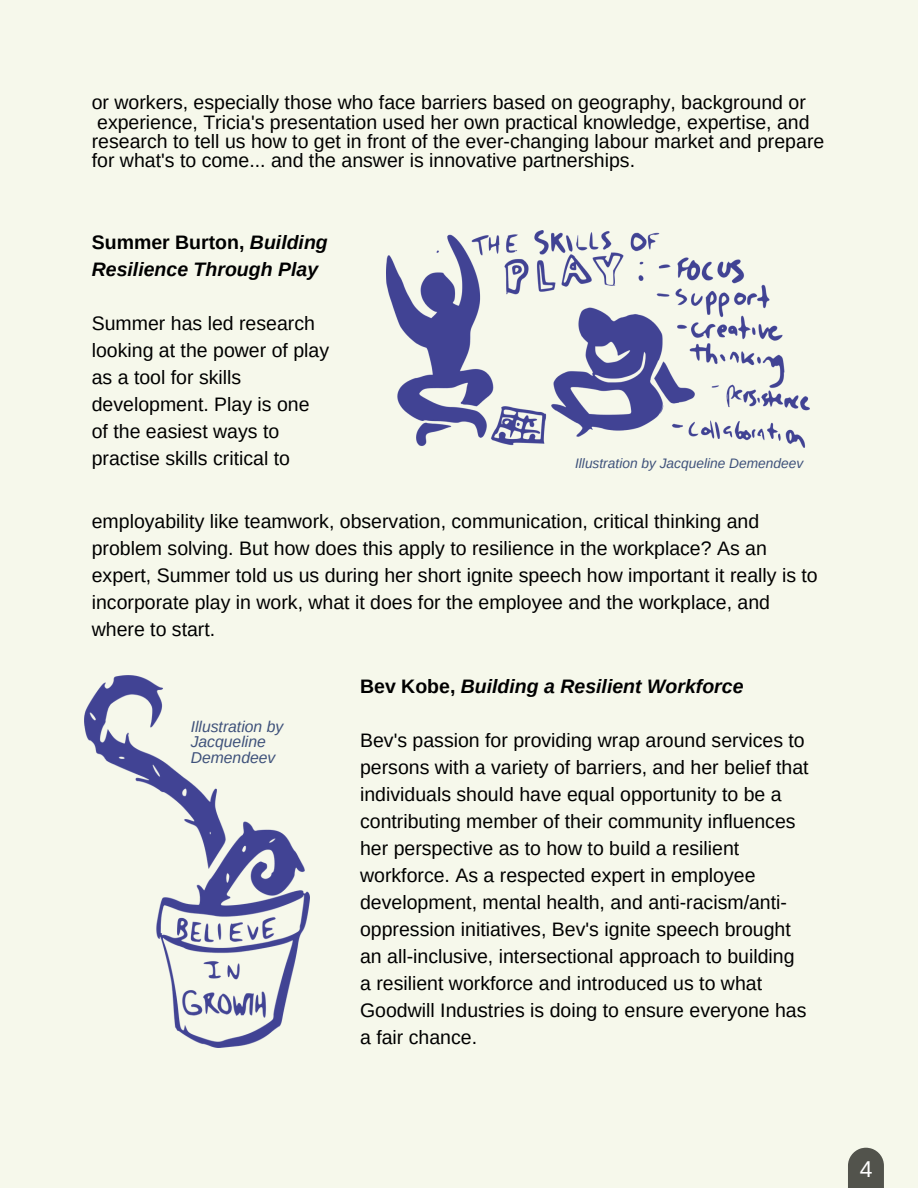
<style>
.page{position:relative;width:918px;height:1188px;background:#f6f8eb}
.page>*{position:absolute;margin:0;border:0;box-sizing:border-box;transform-origin:0 0}
.t1{font:22.95px "Arimo";color:#fff}
.t2{font:19.5px/27px "Arimo";color:#000}
.t3{font:italic 700 19.5px/27px "Arimo";color:#000}
.t4{font:italic 15.75px "Arimo";color:#3f527b}
.t5{font:italic 13.8px "Arimo";color:#3f527b}
.s1{font-style:normal}
</style>
<div class="page">
<svg style="left:848px;top:1148px;width:36px;height:40px"></svg>
<img style="left:386px;top:231px;width:423px;height:217px">
<img style="left:85px;top:675px;width:225px;height:372px">
<p class="t2" style="left:92px;top:93px;width:734px;line-height:19.2px">or workers, especially those who face barriers based on geography, background or experience, Tricia's presentation used her own practical knowledge, expertise, and research to tell us how to get in front of the ever-changing labour market and prepare for what's to come... and the answer is innovative partnerships.</p>
<p class="t3" style="left:92px;top:229px;width:238px"><span class="s1">Summer Burton,</span> Building<br>Resilience Through Play</p>
<p class="t2" style="left:92px;top:310px;width:239px">Summer has led research looking at the power of play as a tool for skills development. Play is one of the easiest ways to practise skills critical to</p>
<p class="t5" style="left:575px;top:455px;width:230px">Illustration by Jacqueline Demendeev</p>
<p class="t2" style="left:92px;top:508px;width:727px">employability like teamwork, observation, communication, critical thinking and problem solving. But how does this apply to resilience in the workplace? As an expert, Summer told us us during her short ignite speech how important it really is to incorporate play in work, what it does for the employee and the workplace, and where to start.</p>
<p class="t4" style="left:191px;top:718px;width:94px">Illustration by</p>
<p class="t4" style="left:191px;top:733px;width:77px">Jacqueline</p>
<p class="t4" style="left:191px;top:748px;width:86px">Demendeev</p>
<p class="t3" style="left:360px;top:673px;width:385px"><span class="s1">Bev Kobe,</span> Building a Resilient Workforce</p>
<p class="t2" style="left:360px;top:727px;width:450px">Bev's passion for providing wrap around services to persons with a variety of barriers, and her belief that individuals should have equal opportunity to be a contributing member of their community influences her perspective as to how to build a resilient workforce. As a respected expert in employee development, mental health, and anti-racism/anti&shy;oppression initiatives, Bev's ignite speech brought an all-inclusive, intersectional approach to building a resilient workforce and introduced us to what Goodwill Industries is doing to ensure everyone has a fair chance.</p>
<p class="t1" style="left:860px;top:1156px;width:14px">4</p>
</div>
